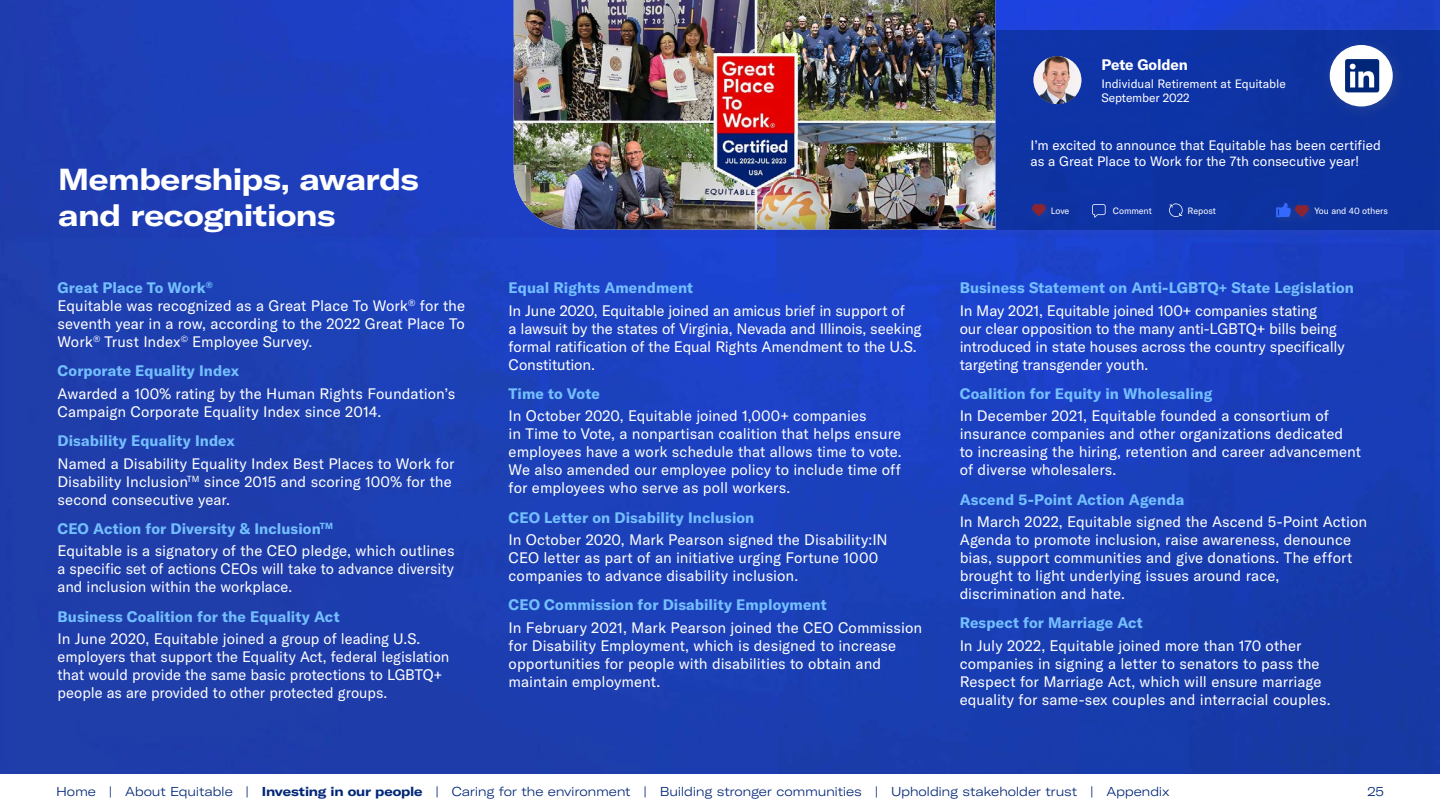
<style>
.page{position:relative;width:1440px;height:810px;background:#fff}
.page>*{position:absolute;margin:0;border:0;box-sizing:border-box;transform-origin:0 0}
.t1{font:700 expanded 30px/36px "GT America";letter-spacing:-.02em;color:#fff}
.t2{font:15px/18px "GT America";color:#fff}
.t3{font:700 15px "GT America";letter-spacing:.005em;color:#73bfff}
.t4{font:700 15px "GT America";letter-spacing:-.01em;color:#fff}
.t5{font:13.5px/16.5px "GT America";color:#fff}
.t6{font:300 expanded 12.75px "GT America";letter-spacing:-.02em;color:#002677}
.t7{font:12px/14.2px "GT America";letter-spacing:-.005em;color:#fff}
.t8{font:9px "GT America";letter-spacing:-.01em;color:#fff}
.s1{font-weight:700;color:#73bfff}
.s2{font-weight:700}
</style>
<div class="page">
<img style="left:0;top:0;width:1440px;height:774px">
<div style="left:988px;top:21px;width:452px;height:221px;background:#75787b;opacity:.25"></div>
<div style="left:996px;top:30px;width:444px;height:200px;background:#0e33a2"></div>
<div style="left:1320px;top:35px;width:88px;height:86px;background:#0e339d"></div>
<div style="left:1330px;top:45px;width:63px;height:61px;background:#fff;border-radius:50%"></div>
<svg style="left:1345px;top:60px;width:34px;height:33px"></svg>
<svg style="left:1345px;top:59px;width:34px;height:33px"></svg>
<svg style="left:1169px;top:203px;width:14px;height:14px"></svg>
<img style="left:1034px;top:56px;width:47px;height:48px;border-radius:24px">
<img style="left:514px;top:0;width:481px;height:229px">
<div style="left:1287px;top:197px;width:33px;height:31px;background:#0e329c"></div>
<svg style="left:1276px;top:203px;width:33px;height:14px"></svg>
<svg style="left:1092px;top:204px;width:14px;height:14px"></svg>
<svg style="left:1032px;top:204px;width:14px;height:12px"></svg>
<h1 class="t1" style="left:58px;top:161px;width:362px">Memberships, awards and recognitions</h1>
<p class="t2" style="left:58px;top:279px;width:409px"><span class="s1">Great Place To Work</span><sup>®<br></sup>Equitable was recognized as a Great Place To Work<sup>®</sup> for the seventh year in a row, according to the 2022 Great Place To Work<sup>®</sup> Trust Index<sup>©</sup> Employee Survey.</p>
<p class="t3" style="left:58px;top:362px;width:183px">Corporate Equality Index</p>
<p class="t2" style="left:58px;top:385px;width:399px">Awarded a 100% rating by the Human Rights Foundation’s<br>Campaign Corporate Equality Index since 2014.</p>
<p class="t3" style="left:58px;top:431px;width:179px">Disability Equality Index</p>
<p class="t2" style="left:58px;top:454px;width:398px">Named a Disability Equality Index Best Places to Work for<br>Disability Inclusion<sup>TM</sup> since 2015 and scoring 100% for the second consecutive year.</p>
<p class="t2" style="left:58px;top:517px;width:399px;line-height:22.5px"><span class="s1">CEO Action for Diversity &amp; Inclusion</span><sup>TM<br></sup>Equitable is a signatory of the CEO pledge, which outlines</p>
<p class="t2" style="left:58px;top:560px;width:398px">a specific set of actions CEOs will take to advance diversity and inclusion within the workplace.</p>
<p class="t3" style="left:58px;top:607px;width:284px">Business Coalition for the Equality Act</p>
<p class="t2" style="left:58px;top:630px;width:393px">In June 2020, Equitable joined a group of leading U.S. employers that support the Equality Act, federal legislation that would provide the same basic protections to LGBTQ+ people as are provided to other protected groups.</p>
<p class="t3" style="left:509px;top:278px;width:186px">Equal Rights Amendment</p>
<p class="t2" style="left:509px;top:301px;width:415px">In June 2020, Equitable joined an amicus brief in support of<br>a lawsuit by the states of Virginia, Nevada and Illinois, seeking formal ratification of the Equal Rights Amendment to the U.S.<br>Constitution.</p>
<p class="t3" style="left:509px;top:384px;width:93px">Time to Vote</p>
<p class="t2" style="left:509px;top:407px;width:395px">In October 2020, Equitable joined 1,000+ companies<br>in Time to Vote, a nonpartisan coalition that helps ensure employees have a work schedule that allows time to vote.<br>We also amended our employee policy to include time off for employees who serve as poll workers.</p>
<p class="t3" style="left:509px;top:508px;width:247px">CEO Letter on Disability Inclusion</p>
<p class="t2" style="left:509px;top:531px;width:381px">In October 2020, Mark Pearson signed the Disability:IN<br>CEO letter as part of an initiative urging Fortune 1000 companies to advance disability inclusion.</p>
<p class="t3" style="left:509px;top:596px;width:320px">CEO Commission for Disability Employment</p>
<p class="t2" style="left:509px;top:619px;width:415px">In February 2021, Mark Pearson joined the CEO Commission for Disability Employment, which is designed to increase opportunities for people with disabilities to obtain and maintain employment.</p>
<p class="t4" style="left:1101px;top:55px;width:88px">Pete Golden</p>
<p class="t7" style="left:1101px;top:77px;width:186px">Individual Retirement at Equitable<br>September 2022</p>
<p class="t5" style="left:1030px;top:137px;width:352px">I’m excited to announce that Equitable has been certified as a Great Place to Work for the 7th consecutive year!</p>
<p class="t8" style="left:1188px;top:206px;width:30px">Repost</p>
<p class="t8" style="left:1314px;top:206px;width:75px">You and 40 others</p>
<p class="t8" style="left:1051px;top:206px;width:20px">Love</p>
<p class="t8" style="left:1113px;top:206px;width:41px">Comment</p>
<p class="t3" style="left:960px;top:278px;width:396px">Business Statement on Anti-LGBTQ+ State Legislation</p>
<p class="t2" style="left:960px;top:301px;width:386px">In May 2021, Equitable joined 100+ companies stating<br>our clear opposition to the many anti-LGBTQ+ bills being introduced in state houses across the country specifically targeting transgender youth.</p>
<p class="t3" style="left:960px;top:384px;width:254px">Coalition for Equity in Wholesaling</p>
<p class="t2" style="left:960px;top:407px;width:403px">In December 2021, Equitable founded a consortium of insurance companies and other organizations dedicated<br>to increasing the hiring, retention and career advancement of diverse wholesalers.</p>
<p class="t3" style="left:960px;top:490px;width:226px">Ascend 5-Point Action Agenda</p>
<p class="t2" style="left:960px;top:513px;width:409px">In March 2022, Equitable signed the Ascend 5-Point Action Agenda to promote inclusion, raise awareness, denounce bias, support communities and give donations. The effort brought to light underlying issues around race, discrimination and hate.</p>
<p class="t3" style="left:960px;top:614px;width:185px">Respect for Marriage Act</p>
<p class="t2" style="left:960px;top:637px;width:372px">In July 2022, Equitable joined more than 170 other companies in signing a letter to senators to pass the Respect for Marriage Act, which will ensure marriage equality for same-sex couples and interracial couples.</p>
<p class="t6" style="left:56px;top:785px;width:1115px">Home | About Equitable | <span class="s2">Investing in our people</span> | Caring for the environment | Building stronger communities | Upholding stakeholder trust | Appendix</p>
<p class="t6" style="left:1367px;top:785px;width:18px">25</p>
</div>
